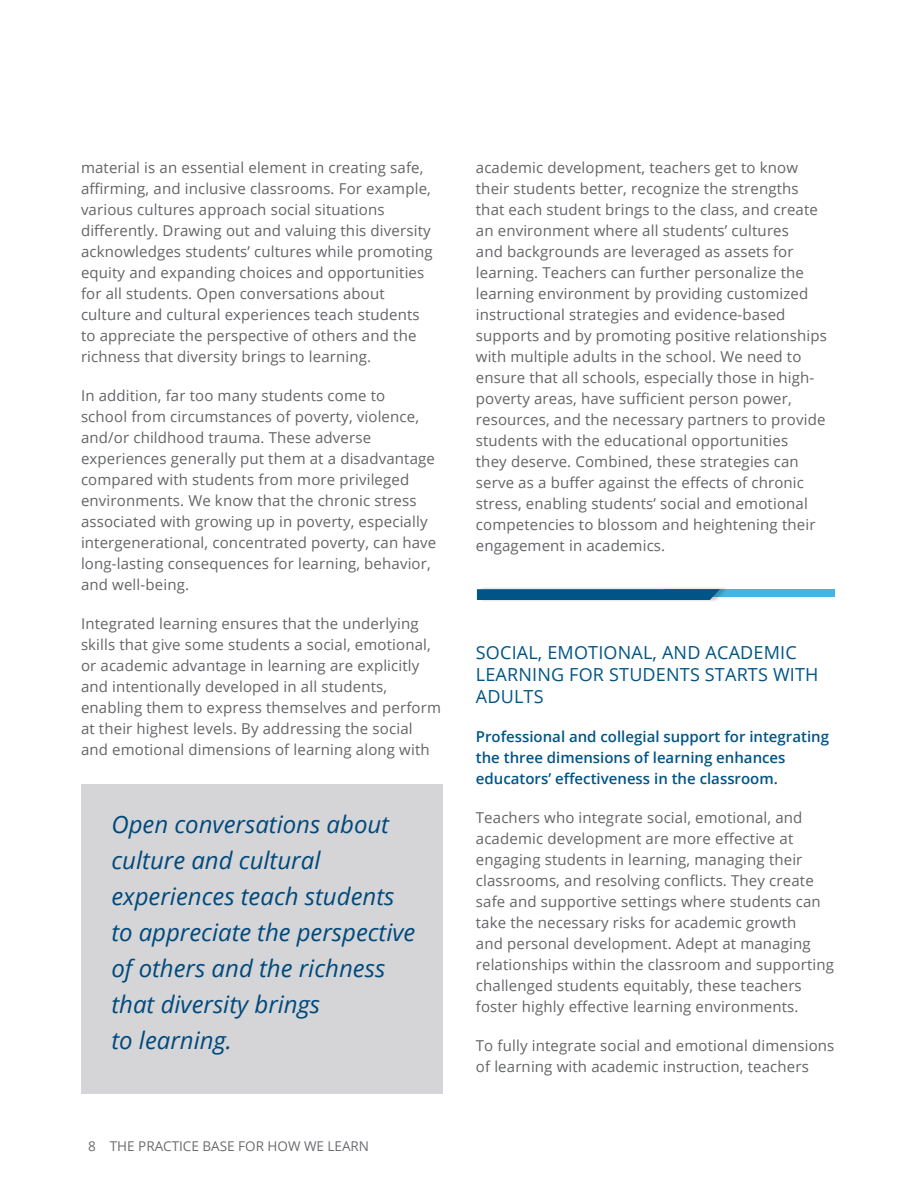
<style>
.page{position:relative;width:918px;height:1188px;background:#fff}
.page>*{position:absolute;margin:0;border:0;box-sizing:border-box;transform-origin:0 0}
.t1{font:italic 24px/36px "Open Sans";color:#00497c}
.t2{font:18px/21.6px "Open Sans";letter-spacing:.01em;color:#005586}
.t3{font:15px/21px "Open Sans";letter-spacing:.01em;color:#636466}
.t4{font:600 15px/21px "Open Sans";color:#005586}
.t5{font:13.5px "Open Sans";color:#6b6c6f}
</style>
<div class="page">
<div style="left:664px;top:589px;width:172px;height:8px;background:#43b5e4"></div>
<div style="left:480px;top:587px;width:247px;height:15px;background:#000;opacity:.2"></div>
<svg style="left:477px;top:589px;width:243px;height:11px;background:#065988"></svg>
<div style="left:81px;top:784px;width:361px;height:310px;background:#d5d5d7"></div>
<p class="t3" style="left:81px;top:157px;width:353px">material is an essential element in creating safe, affirming, and inclusive classrooms. For example, various cultures approach social situations differently. Drawing out and valuing this diversity acknowledges students’ cultures while promoting equity and expanding choices and opportunities for all students. Open conversations about culture and cultural experiences teach students to appreciate the perspective of others and the richness that diversity brings to learning.</p>
<p class="t3" style="left:81px;top:385px;width:357px">In addition, far too many students come to<br>school from circumstances of poverty, violence, and/or childhood trauma. These adverse experiences generally put them at a disadvantage compared with students from more privileged environments. We know that the chronic stress associated with growing up in poverty, especially intergenerational, concentrated poverty, can have long-lasting consequences for learning, behavior, and well-being.</p>
<p class="t3" style="left:81px;top:613px;width:362px">Integrated learning ensures that the underlying skills that give some students a social, emotional, or academic advantage in learning are explicitly and intentionally developed in all students, enabling them to express themselves and perform at their highest levels. By addressing the social and emotional dimensions of learning along with</p>
<h1 class="t1" style="left:111px;top:805px;width:305px">Open conversations about culture and cultural experiences teach students to appreciate the perspective of others and the richness that diversity brings<br>to learning.</h1>
<p class="t5" style="left:88px;top:1137px;width:283px">8 THE PRACTICE BASE FOR HOW WE LEARN</p>
<p class="t3" style="left:476px;top:157px;width:353px">academic development, teachers get to know their students better, recognize the strengths that each student brings to the class, and create an environment where all students’ cultures<br>and backgrounds are leveraged as assets for learning. Teachers can further personalize the learning environment by providing customized instructional strategies and evidence-based supports and by promoting positive relationships with multiple adults in the school. We need to ensure that all schools, especially those in high&shy;poverty areas, have sufficient person power, resources, and the necessary partners to provide students with the educational opportunities<br>they deserve. Combined, these strategies can serve as a buffer against the effects of chronic stress, enabling students’ social and emotional competencies to blossom and heightening their engagement in academics.</p>
<p class="t2" style="left:476px;top:642px;width:344px">SOCIAL, EMOTIONAL, AND ACADEMIC<br>LEARNING FOR STUDENTS STARTS WITH<br>ADULTS</p>
<p class="t4" style="left:476px;top:725px;width:355px">Professional and collegial support for integrating the three dimensions of learning enhances educators’ effectiveness in the classroom.</p>
<p class="t3" style="left:476px;top:806px;width:360px">Teachers who integrate social, emotional, and academic development are more effective at engaging students in learning, managing their classrooms, and resolving conflicts. They create safe and supportive settings where students can take the necessary risks for academic growth<br>and personal development. Adept at managing relationships within the classroom and supporting challenged students equitably, these teachers foster highly effective learning environments.</p>
<p class="t3" style="left:476px;top:1034px;width:360px">To fully integrate social and emotional dimensions of learning with academic instruction, teachers</p>
</div>
